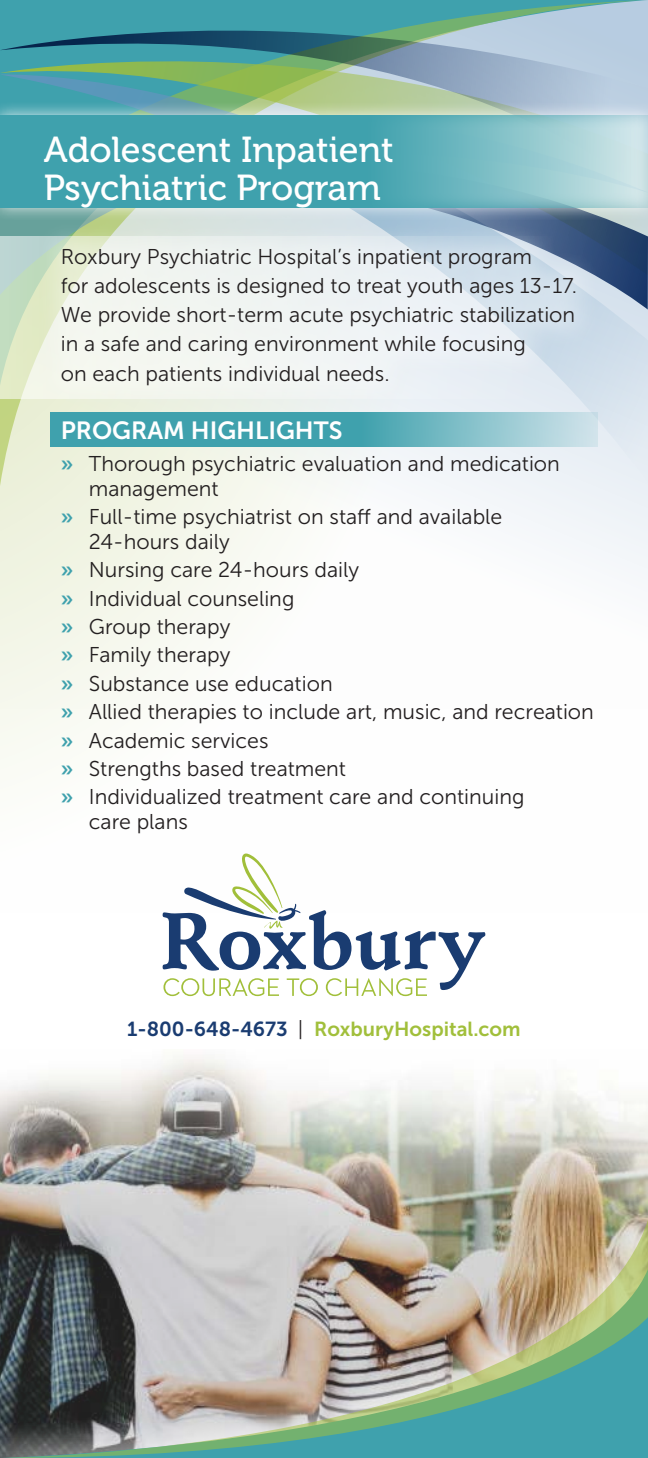
<style>
.page{position:relative;width:648px;height:1458px;background:#fff}
.page>*{position:absolute;margin:0;border:0;box-sizing:border-box;transform-origin:0 0}
.t1{font:36px/38.2px "Museo 500";color:#fff}
.t2{font:24.75px "Museo Sans 700";color:#fff}
.t3{font:21.38px/29.2px "Museo Sans 300";color:#231f20}
.t4{font:20.25px "Museo Sans 700";color:#a1bf3b}
.s1{font-family:"Museo Sans 700";color:#3fa1ad}
.s2{color:#1a3c71}
.s3{font-family:"Museo Sans 300";color:#231f20}
</style>
<div class="page">
<img style="left:0;top:1067px;width:648px;height:117px">
<div style="left:0;top:0;width:648px;height:709px;background:linear-gradient(to right,#f4f6e8,#fcfcff)"></div>
<svg style="left:163px;top:854px;width:322px;height:140px"></svg>
<svg style="left:0;top:0;width:648px;height:486px;background:#60acb3"></svg>
<div style="left:0;top:1184px;width:648px;height:274px;background:#fff;opacity:.75"></div>
<img style="left:0;top:1220px;width:648px;height:238px">
<svg style="left:0;top:398px;width:648px;height:86px;fill:#eef2f0"></svg>
<svg style="left:0;top:28px;width:648px;height:72px;background:#78a8a2"></svg>
<div style="left:0;top:100px;width:648px;height:122px;background:#fff;opacity:.8"></div>
<svg style="left:0;top:115px;width:648px;height:92px;background:#5dafb9"></svg>
<svg style="left:0;top:236px;width:648px;height:162px;background:#adc0c2"></svg>
<div style="left:35px;top:220px;width:567px;height:191px;background:#fff;opacity:.45"></div>
<svg style="left:50px;top:412px;width:548px;height:34px;background:#5fafba"></svg>
<p class="t1" style="left:44px;top:131px;width:352px">Adolescent Inpatient<br>Psychiatric Program</p>
<p class="t3" style="left:61px;top:242px;width:518px">Roxbury Psychiatric Hospital’s inpatient program<br>for adolescents is designed to treat youth ages 13-17.<br>We provide short-term acute psychiatric stabilization in a safe and caring environment while focusing<br>on each patients individual needs.</p>
<p class="t2" style="left:61px;top:417px;width:283px">PROGRAM HIGHLIGHTS</p>
<p class="t3" style="left:89px;top:451px;width:473px;line-height:24.8px;text-indent:-28px"><span class="s1">»</span> Thorough psychiatric evaluation and medication management</p>
<p class="t3" style="left:89px;top:504px;width:415px;line-height:24.8px;text-indent:-28px"><span class="s1">»</span> Full-time psychiatrist on staff and available<br>24-hours daily</p>
<p class="t3" style="left:61px;top:555px;width:300px"><span class="s1">»</span> Nursing care 24-hours daily</p>
<p class="t3" style="left:61px;top:584px;width:235px"><span class="s1">»</span> Individual counseling</p>
<p class="t3" style="left:61px;top:612px;width:171px"><span class="s1">»</span> Group therapy</p>
<p class="t3" style="left:61px;top:641px;width:171px"><span class="s1">»</span> Family therapy</p>
<p class="t3" style="left:61px;top:669px;width:273px"><span class="s1">»</span> Substance use education</p>
<p class="t3" style="left:61px;top:697px;width:535px"><span class="s1">»</span> Allied therapies to include art, music, and recreation</p>
<p class="t3" style="left:61px;top:726px;width:209px"><span class="s1">»</span> Academic services</p>
<p class="t3" style="left:61px;top:754px;width:287px"><span class="s1">»</span> Strengths based treatment</p>
<p class="t3" style="left:89px;top:785px;width:437px;line-height:24.8px;text-indent:-28px"><span class="s1">»</span> Individualized treatment care and continuing care plans</p>
<p class="t4" style="left:127px;top:1018px;width:395px"><span class="s2">1-800-648-4673</span> <span class="s3">|</span> RoxburyHospital.com</p>
</div>
